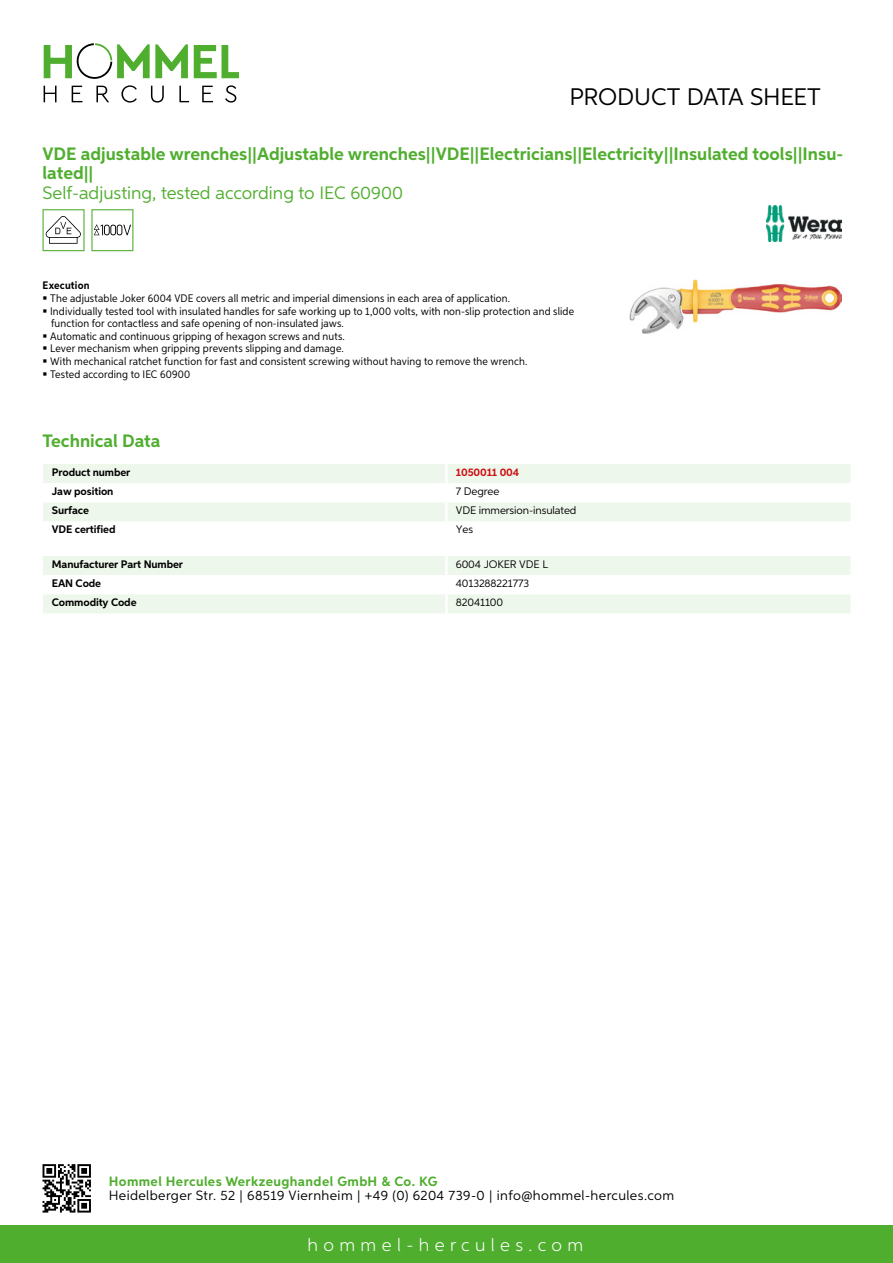
<style>
.page{position:relative;width:893px;height:1263px;background:#fff}
.page>*{position:absolute;margin:0;border:0;box-sizing:border-box;transform-origin:0 0}
.t1{font:24px "Aspira";letter-spacing:-.01em;color:#000}
.t2{font:700 18px/19.8px "Aspira";color:#50ae2f}
.t3{font:18px "Aspira";color:#50ae2f}
.t4{font:300 18px "Aspira";letter-spacing:.3em;color:#fff}
.t5{font:13.5px "Aspira";letter-spacing:.03em;color:#000}
.t6{font:700 13.5px "Aspira";letter-spacing:.03em;color:#50ae2f}
.t7{font:10.95px/12.6px "Aspira Nar";letter-spacing:.015em;color:#000}
.t8{font:700 10.95px "Aspira";letter-spacing:-.01em;color:#000}
.t9{font:10.95px "Aspira";letter-spacing:-.01em;color:#000}
.t10{font:700 10.95px "Aspira";letter-spacing:-.01em;color:#cd1013}
.t11{font:700 10.95px "Aspira Nar";letter-spacing:.015em;color:#000}
</style>
<div class="page">
<div style="left:0;top:1226px;width:893px;height:37px;background:#50ae2f"></div>
<svg style="left:43px;top:1164px;width:48px;height:48px"></svg>
<svg style="left:194px;top:45px;width:45px;height:33px"></svg>
<svg style="left:44px;top:43px;width:144px;height:36px"></svg>
<svg style="left:44px;top:86px;width:13px;height:16px"></svg>
<svg style="left:72px;top:86px;width:10px;height:16px"></svg>
<svg style="left:96px;top:86px;width:13px;height:16px"></svg>
<svg style="left:121px;top:85px;width:16px;height:18px"></svg>
<svg style="left:151px;top:86px;width:13px;height:17px"></svg>
<svg style="left:179px;top:86px;width:10px;height:16px"></svg>
<svg style="left:202px;top:86px;width:11px;height:16px"></svg>
<svg style="left:225px;top:85px;width:11px;height:18px"></svg>
<div style="left:43px;top:464px;width:807px;height:19px;background:#eef7eb"></div>
<div style="left:43px;top:503px;width:807px;height:18px;background:#eef7eb"></div>
<hr style="left:445px;top:464px;width:3px;height:19px;background:#fff">
<hr style="left:445px;top:502px;width:3px;height:19px;background:#fff">
<svg style="left:43px;top:556px;width:807px;height:57px"></svg>
<hr style="left:445px;top:594px;width:3px;height:19px;background:#fff">
<svg style="left:43px;top:209px;width:42px;height:42px"></svg>
<svg style="left:91px;top:209px;width:42px;height:42px"></svg>
<img style="left:629px;top:279px;width:213px;height:54px">
<img style="left:766px;top:205px;width:76px;height:36px">
<h1 class="t1" style="left:569px;top:82px;width:253px">Product data sh eet</h1>
<h2 class="t2" style="left:43px;top:144px;width:802px">VDE adjustable wrenches||Adjustable wrenches||VDE||Electricians||Electricity||Insulated tools||Insu&shy;lated||</h2>
<h2 class="t3" style="left:43px;top:182px;width:362px">Self-adjusting, tested according to IEC 60900</h2>
<p class="t11" style="left:43px;top:279px;width:49px">Execution</p>
<p class="t7" style="left:50px;top:292px;width:526px">The adjustable Joker 6004 VDE covers all metric and imperial dimensions in each area of application.<br>Individually tested tool with insulated handles for safe working up to 1,000 volts, with non-slip protection and slide function for contactless and safe opening of non-insulated jaws.<br>Automatic and continuous gripping of hexagon screws and nuts.<br>Lever mechanism when gripping prevents slipping and damage.<br>With mechanical ratchet function for fast and consistent screwing without having to remove the wrench.<br>Tested according to IEC 60900</p>
<h2 class="t2" style="left:43px;top:431px;width:120px">Technical Data</h2>
<p class="t8" style="left:52px;top:465px;width:80px">Product number</p>
<p class="t10" style="left:456px;top:465px;width:65px">1050011 004</p>
<p class="t8" style="left:52px;top:485px;width:63px">Jaw position</p>
<p class="t9" style="left:456px;top:485px;width:45px">7 Degree</p>
<p class="t8" style="left:52px;top:504px;width:39px">Surface</p>
<p class="t9" style="left:456px;top:504px;width:122px">VDE immersion-insulated</p>
<p class="t8" style="left:52px;top:523px;width:65px">VDE certified</p>
<p class="t9" style="left:456px;top:523px;width:19px">Yes</p>
<p class="t8" style="left:52px;top:557px;width:133px">Manufacturer Part Number</p>
<p class="t9" style="left:456px;top:557px;width:94px">6004 JOKER VDE L</p>
<p class="t8" style="left:52px;top:577px;width:51px">EAN Code</p>
<p class="t9" style="left:456px;top:577px;width:75px">4013288221773</p>
<p class="t8" style="left:52px;top:596px;width:86px">Commodity Code</p>
<p class="t9" style="left:456px;top:596px;width:49px">82041100</p>
<p class="t6" style="left:109px;top:1172px;width:330px">Hommel Hercules Werkzeughandel GmbH &amp; Co. KG</p>
<p class="t5" style="left:109px;top:1187px;width:567px">Heidelberger Str. 52 | 68519 Viernheim | +49 (0) 6204 739-0 | info@hommel-hercules.com</p>
<h2 class="t4" style="left:307px;top:1234px;width:277px">hommel-hercules.com</h2>
</div>
